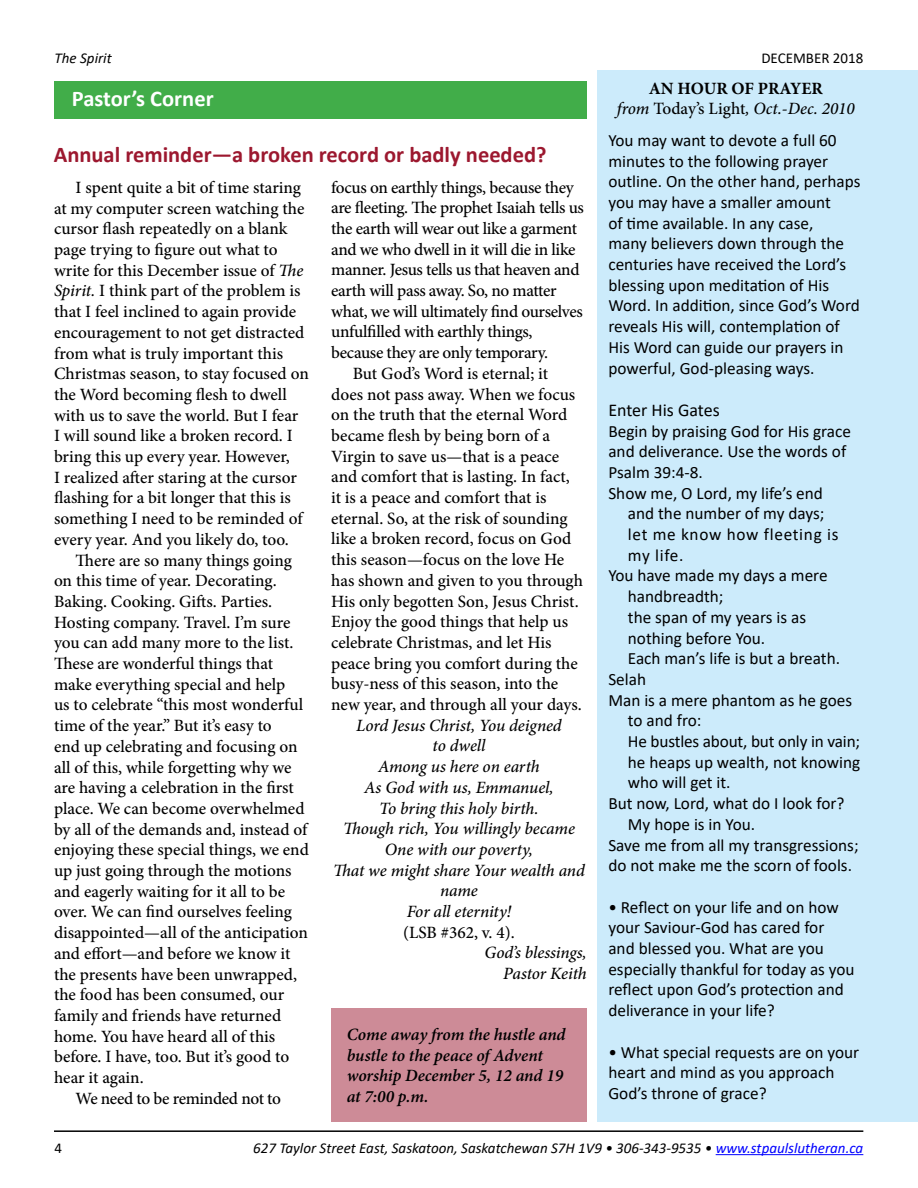
<style>
.page{position:relative;width:918px;height:1188px;background:#fff}
.page>*{position:absolute;margin:0;border:0;box-sizing:border-box;transform-origin:0 0}
.t1{font:700 22.5px "Calibri";color:#9c182f}
.t2{font:700 22.5px "Calibri";color:#fff}
.t3{font:18px "Calibri";color:#000}
.t4{font:500 17.25px/20.7px "Minion Pro";letter-spacing:-.005em;color:#000}
.t5{font:17.25px/20.7px "Calibri";color:#000}
.t6{font:italic 500 17.25px/20.7px "Minion Pro";letter-spacing:-.01em;color:#000;text-align:center}
.t7{font:500 17.25px "Minion Pro";letter-spacing:-.025em;color:#000}
.t8{font:italic 600 17.25px/20.7px "Minion Pro";letter-spacing:-.005em;color:#000}
.t9{font:17.25px "Calibri";letter-spacing:.04em;color:#000}
.t10{font:italic 15px "Calibri";color:#000}
.t11{font:15px "Calibri";color:#000}
.s1{font-style:italic}
.s2{font-weight:700;font-style:normal}
.s3{font-style:normal}
.s4{color:#00f}
</style>
<div class="page">
<hr style="left:716px;top:1154px;width:147px;height:1px;background:#00f">
<hr style="left:54px;top:1130px;width:809px;height:2px;background:#000">
<div style="left:598px;top:70px;width:320px;height:1052px;background:#ccebfb"></div>
<div style="left:331px;top:1008px;width:256px;height:114px;background:#cd8b97"></div>
<div style="left:54px;top:82px;width:533px;height:37px;background:#41ad49"></div>
<p class="t10" style="left:55px;top:48px;width:59px">The Spirit</p>
<p class="t11" style="left:761px;top:48px;width:103px">DECEMBER 2018</p>
<h1 class="t2" style="left:72px;top:83px;width:143px">Pastor’s Corner</h1>
<h1 class="t1" style="left:54px;top:138px;width:494px">Annual reminder—a broken record or badly needed?</h1>
<p class="t4" style="left:54px;top:177px;width:256px;text-indent:22px">I spent quite a bit of time staring at my computer screen watching the cursor flash repeatedly on a blank page trying to figure out what to write for this December issue of <span class="s1">The Spirit.</span> I think part of the problem is that I feel inclined to again provide encouragement to not get distracted from what is truly important this Christmas season, to stay focused on the Word becoming flesh to dwell with us to save the world. But I fear<br>I will sound like a broken record. I bring this up every year. However,<br>I realized after staring at the cursor flashing for a bit longer that this is something I need to be reminded of every year. And you likely do, too.</p>
<p class="t4" style="left:76px;top:550px;width:218px">There are so many things going</p>
<p class="t4" style="left:54px;top:570px;width:224px">on this time of year. Decorating.</p>
<p class="t4" style="left:54px;top:591px;width:220px">Baking. Cooking. Gifts. Parties.</p>
<p class="t4" style="left:54px;top:612px;width:238px">Hosting company. Travel. I’m sure</p>
<p class="t4" style="left:54px;top:632px;width:241px">you can add many more to the list.</p>
<p class="t4" style="left:54px;top:653px;width:221px">These are wonderful things that</p>
<p class="t4" style="left:54px;top:674px;width:233px">make everything special and help</p>
<p class="t4" style="left:54px;top:695px;width:251px">us to celebrate “this most wonderful</p>
<p class="t4" style="left:54px;top:715px;width:219px">time of the year.” But it’s easy to</p>
<p class="t4" style="left:54px;top:736px;width:245px">end up celebrating and focusing on</p>
<p class="t4" style="left:54px;top:757px;width:239px">all of this, while forgetting why we</p>
<p class="t4" style="left:54px;top:777px;width:241px">are having a celebration in the first</p>
<p class="t4" style="left:54px;top:798px;width:252px">place. We can become overwhelmed</p>
<p class="t4" style="left:54px;top:819px;width:255px">by all of the demands and, instead of</p>
<p class="t4" style="left:54px;top:839px;width:256px">enjoying these special things, we end</p>
<p class="t4" style="left:54px;top:860px;width:239px">up just going through the motions</p>
<p class="t4" style="left:54px;top:881px;width:233px">and eagerly waiting for it all to be</p>
<p class="t4" style="left:54px;top:902px;width:240px">over. We can find ourselves feeling</p>
<p class="t4" style="left:54px;top:922px;width:255px">disappointed—all of the anticipation</p>
<p class="t4" style="left:54px;top:943px;width:238px">and effort—and before we know it</p>
<p class="t4" style="left:54px;top:964px;width:245px">the presents have been unwrapped,</p>
<p class="t4" style="left:54px;top:984px;width:232px">the food has been consumed, our</p>
<p class="t4" style="left:54px;top:1005px;width:229px">family and friends have returned</p>
<p class="t4" style="left:54px;top:1026px;width:223px">home. You have heard all of this</p>
<p class="t4" style="left:54px;top:1046px;width:237px">before. I have, too. But it’s good to</p>
<p class="t4" style="left:54px;top:1067px;width:91px">hear it again.</p>
<p class="t4" style="left:76px;top:1088px;width:207px">We need to be reminded not to</p>
<p class="t4" style="left:331px;top:177px;width:244px">focus on earthly things, because they</p>
<p class="t7" style="left:331px;top:196px;width:254px">are fleeting. The prophet Isaiah tells us</p>
<p class="t4" style="left:331px;top:218px;width:247px">the earth will wear out like a garment</p>
<p class="t4" style="left:331px;top:239px;width:246px">and we who dwell in it will die in like</p>
<p class="t7" style="left:331px;top:258px;width:250px">manner. Jesus tells us that heaven and</p>
<p class="t4" style="left:331px;top:280px;width:227px">earth will pass away. So, no matter</p>
<p class="t7" style="left:331px;top:300px;width:253px">what, we will ultimately find ourselves</p>
<p class="t4" style="left:331px;top:322px;width:203px">unfulfilled with earthly things,</p>
<p class="t4" style="left:331px;top:342px;width:219px">because they are only temporary.</p>
<p class="t4" style="left:353px;top:363px;width:197px">But God’s Word is eternal; it</p>
<p class="t4" style="left:331px;top:384px;width:246px">does not pass away. When we focus</p>
<p class="t4" style="left:331px;top:404px;width:238px">on the truth that the eternal Word</p>
<p class="t4" style="left:331px;top:425px;width:220px">became flesh by being born of a</p>
<p class="t4" style="left:331px;top:446px;width:230px">Virgin to save us—that is a peace</p>
<p class="t4" style="left:331px;top:467px;width:240px">and comfort that is lasting. In fact,</p>
<p class="t4" style="left:331px;top:487px;width:217px">it is a peace and comfort that is</p>
<p class="t4" style="left:331px;top:508px;width:238px">eternal. So, at the risk of sounding</p>
<p class="t4" style="left:331px;top:529px;width:242px">like a broken record, focus on God</p>
<p class="t4" style="left:331px;top:549px;width:235px">this season—focus on the love He</p>
<p class="t4" style="left:331px;top:570px;width:254px">has shown and given to you through</p>
<p class="t4" style="left:331px;top:591px;width:249px">His only begotten Son, Jesus Christ.</p>
<p class="t4" style="left:331px;top:611px;width:238px">Enjoy the good things that help us</p>
<p class="t4" style="left:331px;top:632px;width:222px">celebrate Christmas, and let His</p>
<p class="t4" style="left:331px;top:653px;width:248px">peace bring you comfort during the</p>
<p class="t4" style="left:331px;top:674px;width:229px">busy-ness of this season, into the</p>
<p class="t4" style="left:331px;top:694px;width:252px">new year, and through all your days.</p>
<p class="t6" style="left:333px;top:715px;width:253px">Lord Jesus Christ, You deigned<br>to dwell<br>Among us here on earth<br>As God with us, Emmanuel,<br>To bring this holy birth.<br>Though rich, You willingly became<br>One with our poverty,<br>That we might share Your wealth and name<br>For all eternity!</p>
<p class="t4" style="left:403px;top:922px;width:113px">(LSB #362, v. 4).</p>
<p class="t6" style="left:484px;top:943px;width:104px;text-align:right">God’s blessings,<br>Pastor Keith</p>
<p class="t8" style="left:347px;top:1024px;width:220px">Come away from the hustle and bustle to the peace of Advent worship December 5, 12 and 19 at 7:00 p.m.</p>
<p class="t6" style="left:617px;top:78px;width:239px"><span class="s2">AN HOUR OF PRAYER<br></span>from <span class="s3">Today’s Light</span>, Oct.-Dec. 2010</p>
<p class="t5" style="left:608px;top:129px;width:254px">You may want to devote a full 60 minutes to the following prayer outline. On the other hand, perhaps you may have a smaller amount<br>of time available. In any case,<br>many believers down through the centuries have received the Lord’s blessing upon meditation of His<br>Word. In addition, since God’s Word reveals His will, contemplation of<br>His Word can guide our prayers in powerful, God-pleasing ways.</p>
<p class="t3" style="left:608px;top:397px;width:113px">Enter His Gates</p>
<p class="t5" style="left:608px;top:420px;width:244px">Begin by praising God for His grace</p>
<p class="t5" style="left:608px;top:441px;width:239px">and deliverance. Use the words of</p>
<p class="t5" style="left:608px;top:461px;width:96px">Psalm 39:4-8.</p>
<p class="t5" style="left:608px;top:482px;width:216px">Show me, O Lord, my life’s end</p>
<p class="t5" style="left:628px;top:503px;width:198px">and the number of my days;</p>
<p class="t9" style="left:628px;top:522px;width:212px">let me know how fleeting is</p>
<p class="t5" style="left:628px;top:544px;width:57px">my life.</p>
<p class="t5" style="left:608px;top:565px;width:221px">You have made my days a mere</p>
<p class="t5" style="left:628px;top:586px;width:97px">handbreadth;</p>
<p class="t5" style="left:628px;top:606px;width:180px">the span of my years is as</p>
<p class="t5" style="left:628px;top:627px;width:139px">nothing before You.</p>
<p class="t5" style="left:628px;top:648px;width:214px">Each man’s life is but a breath.</p>
<p class="t5" style="left:608px;top:668px;width:39px">Selah</p>
<p class="t5" style="left:608px;top:689px;width:245px">Man is a mere phantom as he goes</p>
<p class="t5" style="left:628px;top:710px;width:75px">to and fro:</p>
<p class="t5" style="left:628px;top:731px;width:234px">He bustles about, but only in vain;</p>
<p class="t5" style="left:628px;top:751px;width:234px">he heaps up wealth, not knowing</p>
<p class="t5" style="left:628px;top:772px;width:104px">who will get it.</p>
<p class="t5" style="left:608px;top:793px;width:238px">But now, Lord, what do I look for?</p>
<p class="t5" style="left:628px;top:813px;width:129px">My hope is in You.</p>
<p class="t5" style="left:608px;top:834px;width:252px">Save me from all my transgressions;</p>
<p class="t5" style="left:608px;top:855px;width:245px">do not make me the scorn of fools.</p>
<p class="t5" style="left:608px;top:896px;width:248px">• Reflect on your life and on how your Saviour-God has cared for and blessed you. What are you especially thankful for today as you reflect upon God’s protection and deliverance in your life?</p>
<p class="t5" style="left:608px;top:1041px;width:252px">• What special requests are on your heart and mind as you approach<br>God’s throne of grace?</p>
<p class="t11" style="left:55px;top:1138px;width:9px">4</p>
<p class="t10" style="left:253px;top:1138px;width:612px">627 Taylor Street East, Saskatoon, Saskatchewan S7H 1V9 • 306-343-9535 • <span class="s4">www.stpaulslutheran.ca</span></p>
</div>
